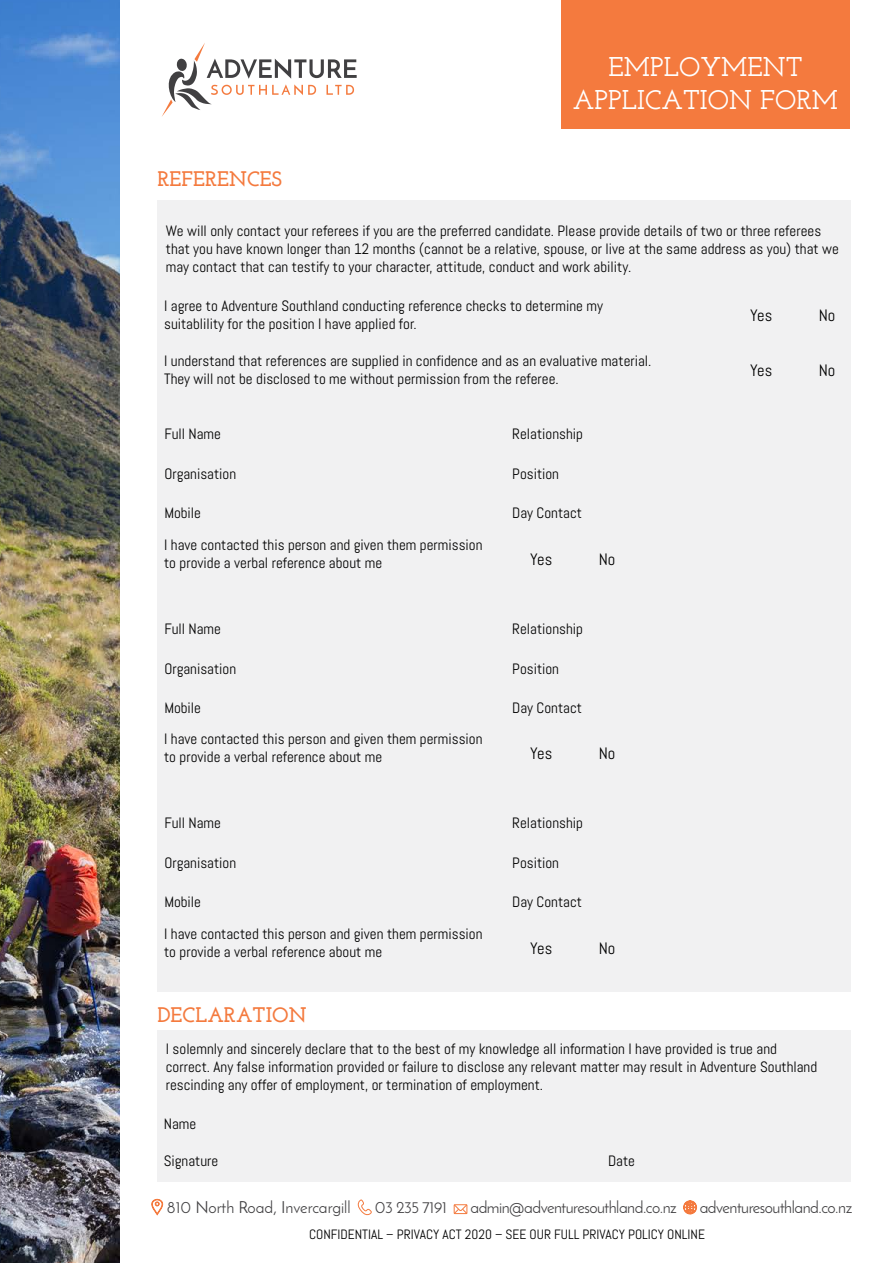
<style>
.page{position:relative;width:893px;height:1263px;background:#fff}
.page>*{position:absolute;margin:0;border:0;box-sizing:border-box;transform-origin:0 0}
.t1{font:600 27px/32.4px "Josefin Slab";color:#fff;text-align:center}
.t2{font:700 21px "Josefin Slab";color:#f47a3e}
.t3{font:16.5px "Josefin Sans";letter-spacing:-.03em;color:#414042}
.t4{font:16.5px "Josefin Sans";color:#414042}
.t5{font:16.5px "Abel";letter-spacing:-.01em;color:#000}
.t6{font:15px/18px "Abel";color:#000}
.t7{font:13.5px "Abel";color:#000}
</style>
<div class="page">
<div style="left:561px;top:0;width:289px;height:129px;background:#f47a3e"></div>
<svg style="left:162px;top:43px;width:195px;height:74px"></svg>
<svg style="left:151px;top:1199px;width:12px;height:16px"></svg>
<svg style="left:357px;top:1199px;width:15px;height:17px"></svg>
<svg style="left:453px;top:1204px;width:15px;height:11px"></svg>
<svg style="left:683px;top:1200px;width:14px;height:14px"></svg>
<img style="left:0;top:0;width:119px;height:1263px">
<div style="left:157px;top:1031px;width:693px;height:151px;background:#f1f1f2"></div>
<div style="left:157px;top:200px;width:693px;height:792px;background:#f1f1f2"></div>
<h2 class="t2" style="left:157px;top:166px;width:126px">REFERENCES</h2>
<h1 class="t1" style="left:573px;top:51px;width:267px">EMPLOYMENT<br>APPLICATION FORM</h1>
<p class="t6" style="left:166px;top:221px;width:675px">We will only contact your referees if you are the preferred candidate. Please provide details of two or three referees that you have known longer than 12 months (cannot be a relative, spouse, or live at the same address as you) that we may contact that can testify to your character, attitude, conduct and work ability.</p>
<p class="t6" style="left:164px;top:297px;width:440px">I agree to Adventure Southland conducting reference checks to determine my suitablility for the position I have applied for.</p>
<p class="t6" style="left:164px;top:352px;width:489px">I understand that references are supplied in confidence and as an evaluative material.<br>They will not be disclosed to me without permission from the referee.</p>
<p class="t6" style="left:164px;top:425px;width:58px">Full Name</p>
<p class="t6" style="left:164px;top:465px;width:73px">Organisation</p>
<p class="t6" style="left:164px;top:504px;width:38px">Mobile</p>
<p class="t6" style="left:164px;top:536px;width:320px">I have contacted this person and given them permission to provide a verbal reference about me</p>
<p class="t6" style="left:164px;top:620px;width:58px">Full Name</p>
<p class="t6" style="left:164px;top:659px;width:73px">Organisation</p>
<p class="t6" style="left:164px;top:699px;width:38px">Mobile</p>
<p class="t6" style="left:164px;top:730px;width:320px">I have contacted this person and given them permission to provide a verbal reference about me</p>
<p class="t6" style="left:164px;top:814px;width:58px">Full Name</p>
<p class="t6" style="left:164px;top:854px;width:73px">Organisation</p>
<p class="t6" style="left:164px;top:893px;width:38px">Mobile</p>
<p class="t6" style="left:164px;top:925px;width:320px">I have contacted this person and given them permission to provide a verbal reference about me</p>
<h2 class="t2" style="left:157px;top:1003px;width:151px">DECLARATION</h2>
<p class="t6" style="left:512px;top:425px;width:72px">Relationship</p>
<p class="t6" style="left:512px;top:465px;width:48px">Position</p>
<p class="t6" style="left:512px;top:504px;width:71px">Day Contact</p>
<p class="t5" style="left:530px;top:549px;width:24px">Yes</p>
<p class="t5" style="left:599px;top:549px;width:18px">No</p>
<p class="t6" style="left:512px;top:620px;width:72px">Relationship</p>
<p class="t6" style="left:512px;top:659px;width:48px">Position</p>
<p class="t6" style="left:512px;top:699px;width:71px">Day Contact</p>
<p class="t5" style="left:530px;top:743px;width:24px">Yes</p>
<p class="t5" style="left:599px;top:743px;width:18px">No</p>
<p class="t6" style="left:512px;top:814px;width:72px">Relationship</p>
<p class="t6" style="left:512px;top:854px;width:48px">Position</p>
<p class="t6" style="left:512px;top:893px;width:71px">Day Contact</p>
<p class="t5" style="left:530px;top:937px;width:24px">Yes</p>
<p class="t5" style="left:599px;top:937px;width:18px">No</p>
<p class="t5" style="left:750px;top:305px;width:24px">Yes</p>
<p class="t5" style="left:819px;top:305px;width:18px">No</p>
<p class="t5" style="left:750px;top:360px;width:24px">Yes</p>
<p class="t5" style="left:819px;top:360px;width:18px">No</p>
<p class="t6" style="left:166px;top:1040px;width:653px">I solemnly and sincerely declare that to the best of my knowledge all information I have provided is true and correct. Any false information provided or failure to disclose any relevant matter may result in Adventure Southland rescinding any offer of employment, or termination of employment.</p>
<p class="t6" style="left:164px;top:1114px;width:34px">Name</p>
<p class="t6" style="left:164px;top:1151px;width:56px">Signature</p>
<p class="t6" style="left:608px;top:1151px;width:28px">Date</p>
<p class="t4" style="left:167px;top:1197px;width:185px">810 North Road, Invercargill</p>
<p class="t3" style="left:375px;top:1197px;width:74px">03 235 7191</p>
<p class="t3" style="left:470px;top:1197px;width:208px">admin@adventuresouthland.co.nz</p>
<p class="t3" style="left:700px;top:1197px;width:154px">adventuresouthland.co.nz</p>
<p class="t7" style="left:309px;top:1225px;width:397px">CONFIDENTIAL – PRIVACY ACT 2020 – SEE OUR FULL PRIVACY POLICY ONLINE</p>
</div>
